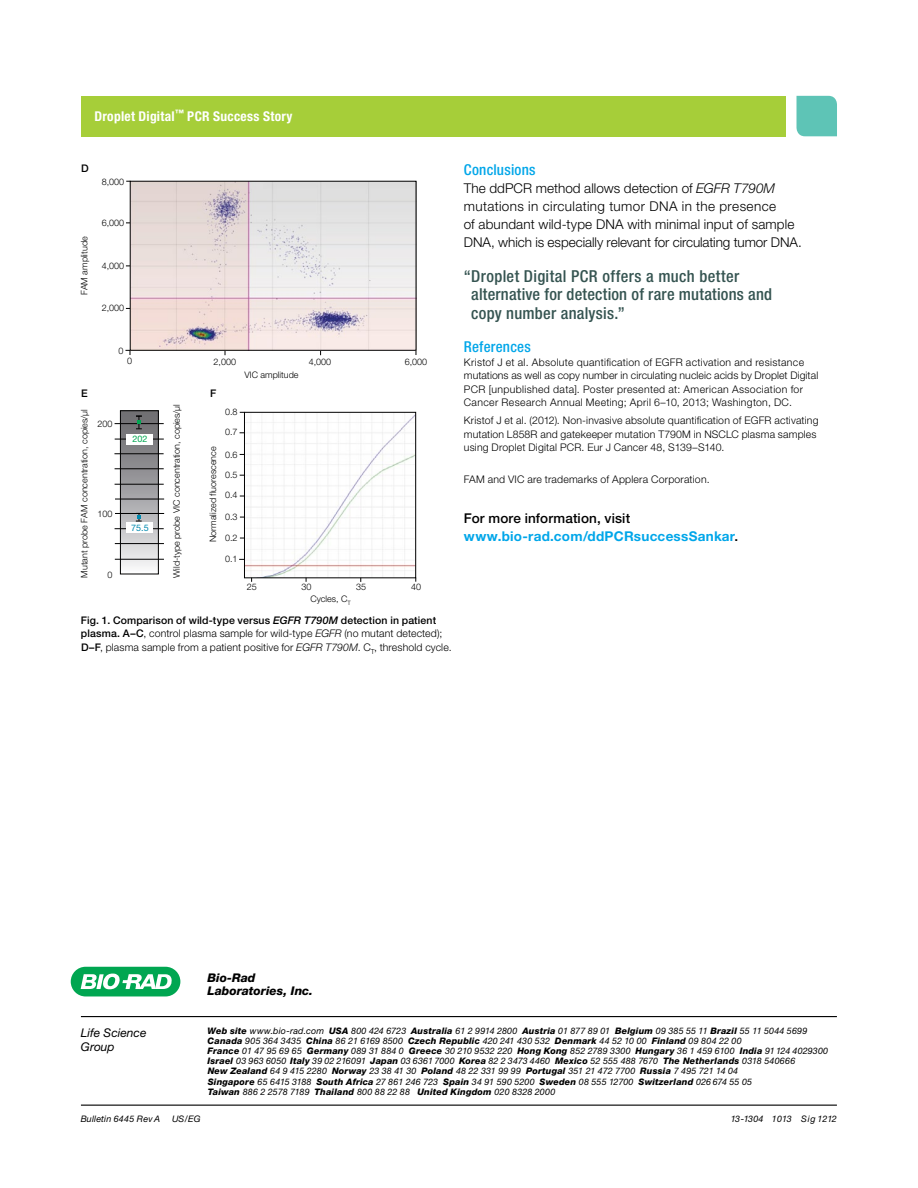
<style>
.page{position:relative;width:918px;height:1188px;background:#fff}
.page>*{position:absolute;margin:0;border:0;box-sizing:border-box;transform-origin:0 0}
.t1{font:500 condensed 16.5px/18.8px "Helvetica Neue LT Std";letter-spacing:.015em;color:#355451}
.t2{font:500 condensed 15px "Helvetica Neue LT Std";letter-spacing:.015em;color:#00a6e9}
.t3{font:300 13.5px/18px "Helvetica Neue LT Std";letter-spacing:.005em;color:#000}
.t4{font:700 13.5px/18px "Helvetica Neue LT Std";letter-spacing:.02em;color:#00a6e9}
.t5{font:700 condensed 13.5px "Helvetica Neue LT Std";letter-spacing:.02em;color:#fff}
.t6{font:italic 800 12px/13.5px "Helvetica Neue LT Std";color:#000}
.t7{font:italic 12px/13.5px "Helvetica Neue LT Std";color:#000}
.t8{font:300 10.5px/13.5px "Helvetica Neue LT Std";letter-spacing:.015em;color:#000}
.t9{font:500 10.5px "Helvetica Neue LT Std";color:#000}
.t10{font:italic 9px/10.2px "Helvetica Neue LT Std";letter-spacing:.015em;color:#000}
.t11{font:300 9px "Helvetica Neue LT Std";color:#000}
.t12{font:italic 9px "Helvetica Neue LT Std";letter-spacing:-.01em;color:#000}
.t13{font:9px "Helvetica Neue LT Std";color:#0089af}
.t14{font:9px "Helvetica Neue LT Std";color:#00a651}
.s1{font-weight:500}
.s2{font-weight:500;font-style:italic}
.s3{font-style:italic}
.s4{font-weight:500;color:#000}
.s5{font-weight:800}
</style>
<div class="page">
<hr style="left:81px;top:1016px;width:756px;height:1px;background:#000">
<hr style="left:81px;top:1105px;width:756px;height:1px;background:#000">
<div style="left:71px;top:967px;width:109px;height:29px;background:#00a651;border-radius:15px"></div>
<svg style="left:81px;top:973px;width:91px;height:17px"></svg>
<div style="left:81px;top:96px;width:705px;height:40px;background:#a6ce39"></div>
<div style="left:797px;top:96px;width:40px;height:40px;background:#5ec4b6"></div>
<svg style="left:122px;top:413px;width:35px;height:154px;background:#a4a4a7"></svg>
<div style="left:120px;top:411px;width:39px;height:163px;border:1px solid #000"></div>
<hr style="left:115px;top:423px;width:49px;height:1px;background:#000">
<hr style="left:115px;top:439px;width:49px;height:1px;background:#000">
<hr style="left:114px;top:454px;width:50px;height:1px;background:#000">
<hr style="left:115px;top:469px;width:49px;height:1px;background:#000">
<hr style="left:115px;top:484px;width:49px;height:1px;background:#000">
<hr style="left:115px;top:499px;width:49px;height:1px;background:#000">
<hr style="left:115px;top:513px;width:49px;height:1px;background:#000">
<hr style="left:115px;top:528px;width:49px;height:1px;background:#000">
<hr style="left:115px;top:543px;width:49px;height:1px;background:#000">
<hr style="left:115px;top:559px;width:49px;height:1px;background:#000">
<div style="left:126px;top:523px;width:27px;height:10px;background:#fff"></div>
<div style="left:126px;top:434px;width:27px;height:11px;background:#fff"></div>
<svg style="left:136px;top:416px;width:6px;height:14px"></svg>
<svg style="left:136px;top:514px;width:6px;height:8px"></svg>
<img style="left:246px;top:414px;width:168px;height:162px">
<div style="left:244px;top:412px;width:172px;height:166px;border:1px solid #000"></div>
<svg style="left:125px;top:350px;width:6px;height:5px"></svg>
<img style="left:132px;top:183px;width:282px;height:165px">
<h3 class="t5" style="left:94px;top:108px;width:200px">Droplet Digital<sup>™</sup> PCR Success Story</h3>
<p class="t9" style="left:81px;top:162px;width:9px">D</p>
<p class="t11" style="left:102px;top:176px;width:24px">8,000</p>
<p class="t11" style="left:79px;top:295px;width:60px;rotate:-90deg">FAM amplitude</p>
<p class="t11" style="left:102px;top:217px;width:24px">6,000</p>
<p class="t11" style="left:102px;top:260px;width:24px">4,000</p>
<p class="t11" style="left:102px;top:303px;width:24px">2,000</p>
<p class="t11" style="left:119px;top:345px;width:7px">0</p>
<p class="t11" style="left:127px;top:356px;width:7px">0</p>
<p class="t11" style="left:214px;top:356px;width:24px">2,000</p>
<p class="t11" style="left:309px;top:356px;width:24px">4,000</p>
<p class="t11" style="left:405px;top:356px;width:24px">6,000</p>
<p class="t11" style="left:244px;top:369px;width:56px">VIC amplitude</p>
<p class="t9" style="left:81px;top:387px;width:8px">E</p>
<p class="t9" style="left:210px;top:387px;width:8px">F</p>
<p class="t11" style="left:79px;top:578px;width:170px;rotate:-90deg">Mutant probe FAM concentration, copies/µl</p>
<p class="t11" style="left:171px;top:578px;width:175px;rotate:-90deg">Wild-type probe VIC concentration, copies/µl</p>
<p class="t11" style="left:98px;top:418px;width:17px">200</p>
<p class="t14" style="left:132px;top:434px;width:17px">202</p>
<p class="t11" style="left:98px;top:508px;width:17px">100</p>
<p class="t13" style="left:131px;top:523px;width:19px">75.5</p>
<p class="t11" style="left:108px;top:569px;width:7px">0</p>
<p class="t11" style="left:208px;top:542px;width:97px;rotate:-90deg">Normalized fluorescence</p>
<p class="t11" style="left:225px;top:406px;width:14px">0.8</p>
<p class="t11" style="left:225px;top:426px;width:14px">0.7</p>
<p class="t11" style="left:225px;top:449px;width:14px">0.6</p>
<p class="t11" style="left:225px;top:470px;width:14px">0.5</p>
<p class="t11" style="left:225px;top:490px;width:14px">0.4</p>
<p class="t11" style="left:225px;top:511px;width:14px">0.3</p>
<p class="t11" style="left:225px;top:532px;width:14px">0.2</p>
<p class="t11" style="left:225px;top:553px;width:14px">0.1</p>
<p class="t11" style="left:247px;top:582px;width:12px">25</p>
<p class="t11" style="left:301px;top:582px;width:12px">30</p>
<p class="t11" style="left:356px;top:581px;width:12px">35</p>
<p class="t11" style="left:411px;top:581px;width:12px">40</p>
<p class="t11" style="left:310px;top:594px;width:42px">Cycles, C<sub>T</sub></p>
<p class="t8" style="left:81px;top:613px;width:372px"><span class="s1">Fig. 1. Comparison of wild-type versus</span> <span class="s2">EGFR T790M</span> <span class="s1">detection in patient plasma. A–C</span>, control plasma sample for wild-type <span class="s3">EGFR</span> (no mutant detected);<br><span class="s1">D–F</span>, plasma sample from a patient positive for <span class="s3">EGFR T790M</span>. C<sub>T</sub>, threshold cycle.</p>
<h2 class="t2" style="left:464px;top:161px;width:73px">Conclusions</h2>
<h3 class="t3" style="left:464px;top:179px;width:340px">The ddPCR method allows detection of <span class="s3">EGFR T790M </span>mutations in circulating tumor DNA in the presence<br>of abundant wild-type DNA with minimal input of sample DNA, which is especially relevant for circulating tumor DNA.</h3>
<h1 class="t1" style="left:471px;top:266px;width:302px;text-indent:-7px">“Droplet Digital PCR offers a much better alternative for detection of rare mutations and copy number analysis.”</h1>
<h2 class="t2" style="left:464px;top:338px;width:68px">References</h2>
<p class="t8" style="left:464px;top:355px;width:356px">Kristof J et al. Absolute quantification of EGFR activation and resistance mutations as well as copy number in circulating nucleic acids by Droplet Digital PCR [unpublished data]. Poster presented at: American Association for Cancer Research Annual Meeting; April 6–10, 2013; Washington, DC.</p>
<p class="t8" style="left:464px;top:413px;width:356px">Kristof J et al. (2012). Non-invasive absolute quantification of EGFR activating mutation L858R and gatekeeper mutation T790M in NSCLC plasma samples using Droplet Digital PCR. Eur J Cancer 48, S139–S140.</p>
<p class="t8" style="left:464px;top:472px;width:247px">FAM and VIC are trademarks of Applera Corporation.</p>
<h3 class="t4" style="left:464px;top:509px;width:276px"><span class="s4">For more information, visit </span>www.bio-rad.com/ddPCRsuccessSankar<span class="s4">.</span></h3>
<h3 class="t7" style="left:81px;top:1026px;width:67px">Life Science<br>Group</h3>
<h3 class="t6" style="left:208px;top:971px;width:107px">Bio-Rad<br>Laboratories, Inc.</h3>
<p class="t10" style="left:208px;top:1025px;width:622px"><span class="s5">Web site</span> www.bio-rad.com <span class="s5">USA</span> 800 424 6723 <span class="s5">Australia</span> 61 2 9914 2800 <span class="s5">Austria</span> 01 877 89 01 <span class="s5">Belgium</span> 09 385 55 11 <span class="s5">Brazil</span> 55 11 5044 5699<br><span class="s5">Canada</span> 905 364 3435 <span class="s5">China</span> 86 21 6169 8500 <span class="s5">Czech Republic</span> 420 241 430 532 <span class="s5">Denmark</span> 44 52 10 00 <span class="s5">Finland</span> 09 804 22 00<br><span class="s5">France</span> 01 47 95 69 65 <span class="s5">Germany</span> 089 31 884 0 <span class="s5">Greece</span> 30 210 9532 220 <span class="s5">Hong Kong</span> 852 2789 3300 <span class="s5">Hungary</span> 36 1 459 6100 <span class="s5">India</span> 91124 4029300<br><span class="s5">Israel</span> 03 963 6050 <span class="s5">Italy</span> 39 02 216091 <span class="s5">Japan</span> 03 6361 7000 <span class="s5">Korea</span> 82 2 3473 4460 <span class="s5">Mexico</span> 52 555 488 7670 <span class="s5">The Netherlands</span> 0318 540666<br><span class="s5">New Zealand</span> 64 9 415 2280 <span class="s5">Norway</span> 23 38 41 30 <span class="s5">Poland</span> 48 22 331 99 99 <span class="s5">Portugal</span> 351 21 472 7700 <span class="s5">Russia</span> 7 495 721 14 04<br><span class="s5">Singapore</span> 65 6415 3188 <span class="s5">South Africa</span> 27 861 246 723 <span class="s5">Spain</span> 34 91 590 5200 <span class="s5">Sweden</span> 08 555 12700 <span class="s5">Switzerland</span> 026 674 55 05<br><span class="s5">Taiwan</span> 886 2 2578 7189 <span class="s5">Thailand</span> 800 88 22 88 <span class="s5">United Kingdom</span> 020 8328 2000</p>
<p class="t10" style="left:81px;top:1114px;width:81px">Bulletin 6445 RevA</p>
<p class="t10" style="left:172px;top:1114px;width:30px">US/EG</p>
<p class="t12" style="left:731px;top:1114px;width:108px">13-1304 1013 Sig 1212</p>
</div>
